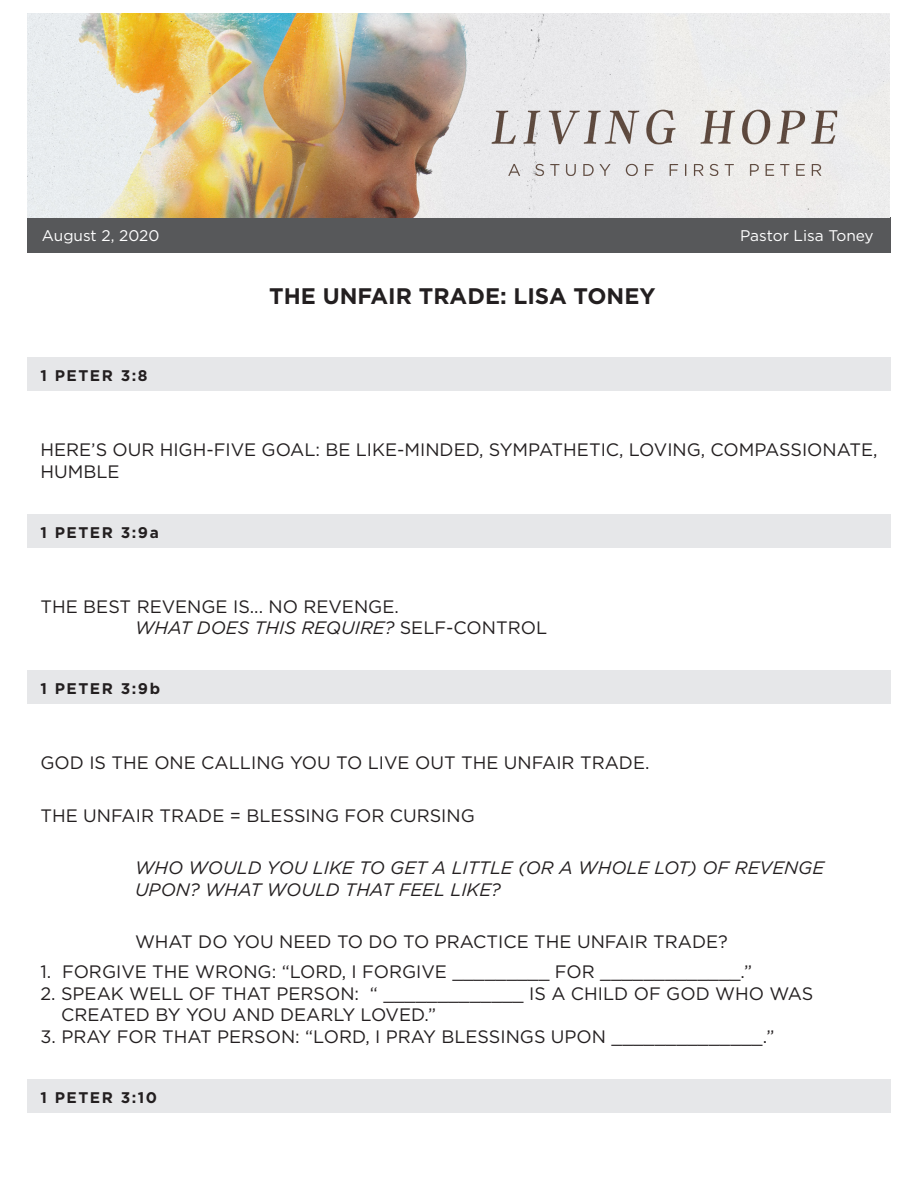
<style>
.page{position:relative;width:918px;height:1188px;background:#fff}
.page>*{position:absolute;margin:0;border:0;box-sizing:border-box;transform-origin:0 0}
.Sub_Point{font:700 22.5px "Gotham";color:#231f20}
.Quote_Indented{font:18px/21.6px "Gotham";color:#231f20}
.Quote_Indented-2{font:italic 18px/21.6px "Gotham";color:#231f20}
.Bible_Verse{font:700 15.45px "Gotham";letter-spacing:.1em;color:#231f20}
.t1{font:15.45px "Gotham";color:#fff}
.s1{font-style:normal}
</style>
<div class="page">
<div style="left:27px;top:217px;width:864px;height:36px;background:#57585a"></div>
<div style="left:27px;top:358px;width:864px;height:33px;background:#e6e7e9"></div>
<div style="left:27px;top:514px;width:864px;height:34px;background:#e6e7e9"></div>
<div style="left:27px;top:671px;width:864px;height:33px;background:#e6e7e9"></div>
<div style="left:27px;top:1080px;width:864px;height:33px;background:#e6e7e9"></div>
<img style="left:27px;top:14px;width:863px;height:203px">
<p class="t1" style="left:42px;top:226px;width:119px">August 2, 2020</p>
<p class="t1" style="left:740px;top:226px;width:135px">Pastor Lisa Toney</p>
<p class="Bible_Verse" style="left:40px;top:365px;width:109px">1 PETER 3:8</p>
<p class="Sub_Point" style="left:269px;top:282px;width:388px">THE UNFAIR TRADE: LISA TONEY</p>
<p class="Quote_Indented" style="left:40px;top:438px;width:839px">HERE’S OUR HIGH-FIVE GOAL: BE LIKE-MINDED, SYMPATHETIC, LOVING, COMPASSIONATE,<br>HUMBLE</p>
<p class="Bible_Verse" style="left:40px;top:522px;width:120px">1 PETER 3:9a</p>
<p class="Quote_Indented" style="left:40px;top:595px;width:360px">THE BEST REVENGE IS... NO REVENGE.</p>
<p class="Quote_Indented-2" style="left:135px;top:617px;width:414px">WHAT DOES THIS REQUIRE? <span class="s1">SELF-CONTROL</span></p>
<p class="Bible_Verse" style="left:40px;top:678px;width:121px">1 PETER 3:9b</p>
<p class="Quote_Indented" style="left:40px;top:752px;width:610px">GOD IS THE ONE CALLING YOU TO LIVE OUT THE UNFAIR TRADE.</p>
<p class="Quote_Indented" style="left:40px;top:804px;width:436px">THE UNFAIR TRADE = BLESSING FOR CURSING</p>
<p class="Quote_Indented-2" style="left:135px;top:857px;width:691px">WHO WOULD YOU LIKE TO GET A LITTLE (OR A WHOLE LOT) OF REVENGE<br>UPON? WHAT WOULD THAT FEEL LIKE?</p>
<p class="Quote_Indented" style="left:135px;top:931px;width:594px">WHAT DO YOU NEED TO DO TO PRACTICE THE UNFAIR TRADE?</p>
<p class="Quote_Indented" style="left:40px;top:961px;width:713px">1. FORGIVE THE WRONG: “LORD, I FORGIVE _________ FOR _____________.”</p>
<p class="Quote_Indented" style="left:61px;top:982px;width:754px;text-indent:-21px">2. SPEAK WELL OF THAT PERSON: “ _____________ IS A CHILD OF GOD WHO WAS<br>CREATED BY YOU AND DEARLY LOVED.”</p>
<p class="Quote_Indented" style="left:40px;top:1026px;width:735px">3. PRAY FOR THAT PERSON: “LORD, I PRAY BLESSINGS UPON ______________.”</p>
<p class="Bible_Verse" style="left:40px;top:1087px;width:118px">1 PETER 3:10</p>
</div>
